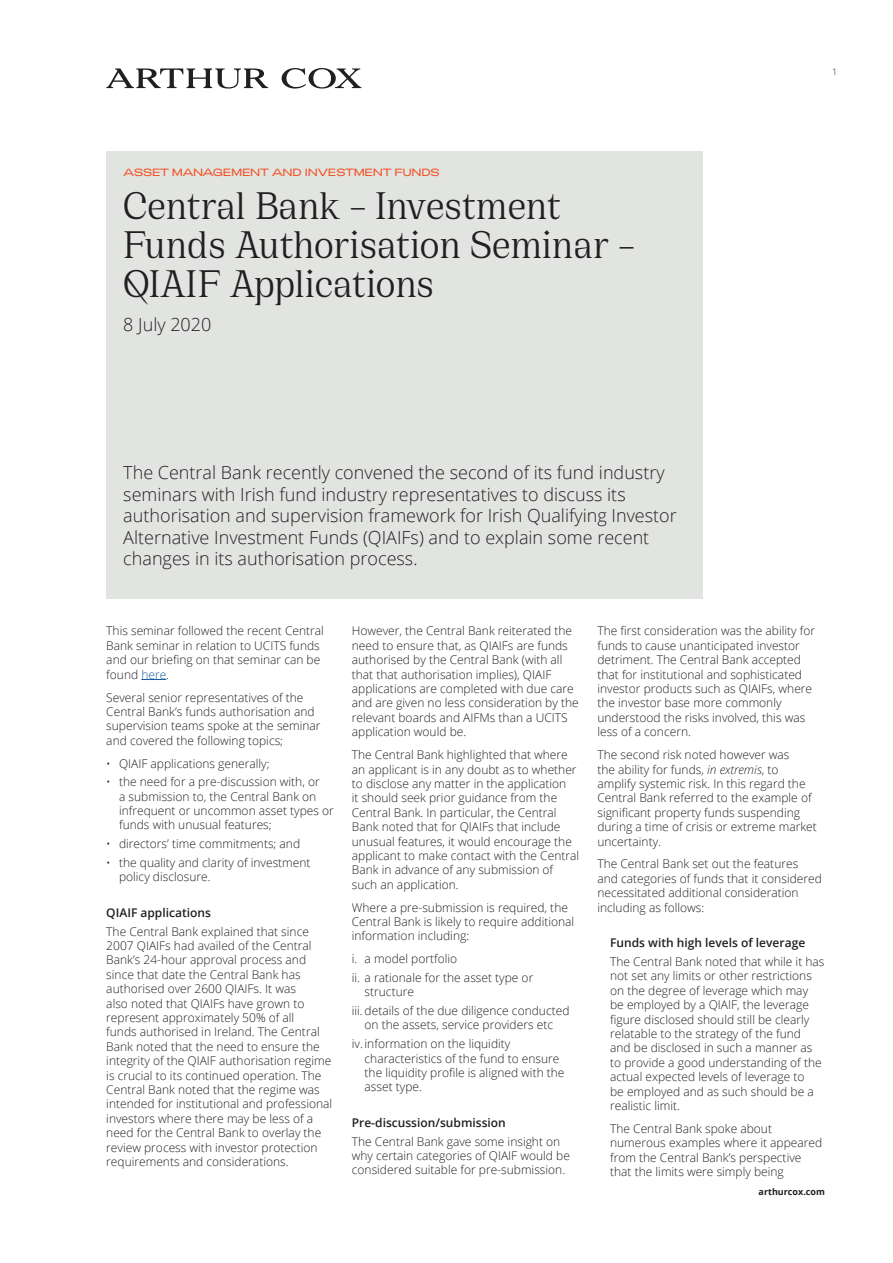
<style>
.page{position:relative;width:893px;height:1263px;background:#fff}
.page>*{position:absolute;margin:0;border:0;box-sizing:border-box;transform-origin:0 0}
.t1{font:42px/39px "Earlsfort";letter-spacing:-.005em;color:#231f20}
.Stand_first{font:300 18px/21.6px "Open Sans";color:#231f20}
.t2{font:300 12px/14.4px "Open Sans";color:#231f20}
.Subtitle_style{font:600 12px "Open Sans";color:#231f20}
.Page_heading{font:300 10.5px "Adieu";letter-spacing:-.035em;color:#f15122}
.t3{font:700 9px "Open Sans";color:#231f20}
.t4{font:300 9px "Open Sans";color:#231f20}
.s1{color:#175d9e}
.s2{font-style:italic}
</style>
<div class="page">
<div style="left:106px;top:151px;width:596px;height:447px;background:#e2e4e2"></div>
<svg style="left:141px;top:679px;width:25px;height:1px"></svg>
<svg style="left:106px;top:68px;width:255px;height:21px"></svg>
<p class="Page_heading" style="left:123px;top:166px;width:318px">ASSET MANAGEMENT AND INVESTMENT FUNDS</p>
<p class="t1" style="left:123px;top:186px;width:513px">Central Bank – Investment<br>Funds Authorisation Seminar –<br>QIAIF Applications</p>
<p class="Stand_first" style="left:123px;top:314px;width:90px">8 July 2020</p>
<p class="t4" style="left:832px;top:65px;width:7px">1</p>
<p class="Stand_first" style="left:123px;top:461px;width:555px">The Central Bank recently convened the second of its fund industry seminars with Irish fund industry representatives to discuss its authorisation and supervision framework for Irish Qualifying Investor Alternative Investment Funds (QIAIFs) and to explain some recent changes in its authorisation process.</p>
<p class="t2" style="left:106px;top:623px;width:219px">This seminar followed the recent Central<br>Bank seminar in relation to UCITS funds and our briefing on that seminar can be found <span class="s1">here</span>.</p>
<p class="t2" style="left:106px;top:690px;width:216px">Several senior representatives of the Central Bank’s funds authorisation and supervision teams spoke at the seminar and covered the following topics;</p>
<p class="t2" style="left:106px;top:756px;width:165px">• QIAIF applications generally;</p>
<p class="t2" style="left:119px;top:774px;width:216px;text-indent:-13px">• the need for a pre-discussion with, or<br>a submission to, the Central Bank on infrequent or uncommon asset types or funds with unusual features;</p>
<p class="t2" style="left:106px;top:836px;width:195px">• directors’ time commitments; and</p>
<p class="t2" style="left:119px;top:855px;width:193px;text-indent:-13px">• the quality and clarity of investment policy disclosure.</p>
<p class="Subtitle_style" style="left:106px;top:904px;width:106px">QIAIF applications</p>
<p class="t2" style="left:106px;top:924px;width:227px">The Central Bank explained that since 2007 QIAIFs had availed of the Central Bank’s 24-hour approval process and since that date the Central Bank has authorised over 2600 QIAIFs. It was<br>also noted that QIAIFs have grown to represent approximately 50% of all<br>funds authorised in Ireland. The Central Bank noted that the need to ensure the integrity of the QIAIF authorisation regime is crucial to its continued operation. The Central Bank noted that the regime was intended for institutional and professional investors where there may be less of a need for the Central Bank to overlay the review process with investor protection requirements and considerations.</p>
<p class="t2" style="left:352px;top:623px;width:228px">However, the Central Bank reiterated the need to ensure that, as QIAIFs are funds authorised by the Central Bank (with all that that authorisation implies), QIAIF applications are completed with due care and are given no less consideration by the relevant boards and AIFMs than a UCITS application would be.</p>
<p class="t2" style="left:352px;top:747px;width:229px">The Central Bank highlighted that where an applicant is in any doubt as to whether to disclose any matter in the application<br>it should seek prior guidance from the Central Bank. In particular, the Central Bank noted that for QIAIFs that include unusual features, it would encourage the applicant to make contact with the Central Bank in advance of any submission of such an application.</p>
<p class="t2" style="left:352px;top:900px;width:224px">Where a pre-submission is required, the<br>Central Bank is likely to require additional information including:</p>
<p class="t2" style="left:352px;top:951px;width:107px">i. a model portfolio</p>
<p class="t2" style="left:365px;top:970px;width:170px;text-indent:-13px">ii. a rationale for the asset type or structure</p>
<p class="t2" style="left:352px;top:1003px;width:219px;text-align:center">iii.details of the due diligence conducted on the assets, service providers etc</p>
<p class="t2" style="left:365px;top:1036px;width:201px;text-indent:-13px">iv. information on the liquidity characteristics of the fund to ensure the liquidity profile is aligned with the asset type.</p>
<p class="Subtitle_style" style="left:352px;top:1114px;width:155px">Pre-discussion/submission</p>
<p class="t2" style="left:352px;top:1134px;width:220px">The Central Bank gave some insight on why certain categories of QIAIF would be considered suitable for pre-submission.</p>
<p class="t2" style="left:597px;top:623px;width:219px">The first consideration was the ability for funds to cause unanticipated investor detriment. The Central Bank accepted that for institutional and sophisticated investor products such as QIAIFs, where the investor base more commonly understood the risks involved, this was less of a concern.</p>
<p class="t2" style="left:597px;top:747px;width:221px">The second risk noted however was<br>the ability for funds, <span class="s2">in extremis</span>, to amplify systemic risk. In this regard the Central Bank referred to the example of significant property funds suspending during a time of crisis or extreme market uncertainty.</p>
<p class="t2" style="left:597px;top:856px;width:226px">The Central Bank set out the features and categories of funds that it considered necessitated additional consideration including as follows:</p>
<p class="Subtitle_style" style="left:610px;top:935px;width:197px">Funds with high levels of leverage</p>
<p class="t2" style="left:610px;top:954px;width:216px">The Central Bank noted that while it has not set any limits or other restrictions on the degree of leverage which may be employed by a QIAIF, the leverage figure disclosed should still be clearly relatable to the strategy of the fund and be disclosed in such a manner as to provide a good understanding of the actual expected levels of leverage to<br>be employed and as such should be a realistic limit.</p>
<p class="t2" style="left:610px;top:1121px;width:214px">The Central Bank spoke about numerous examples where it appeared from the Central Bank’s perspective that the limits were simply being</p>
<p class="t3" style="left:759px;top:1185px;width:68px">arthurcox.com</p>
</div>
